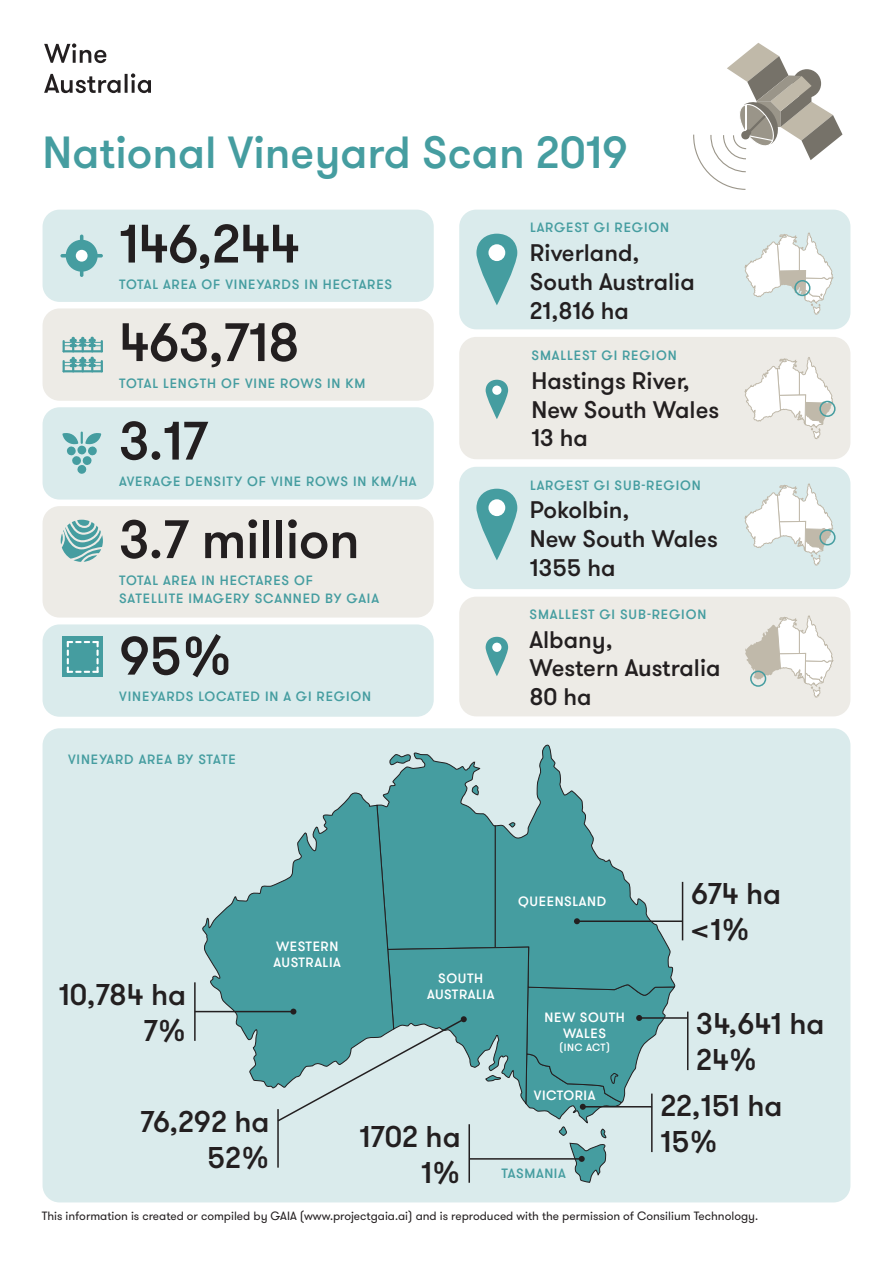
<style>
.page{position:relative;width:893px;height:1263px;background:#fff}
.page>*{position:absolute;margin:0;border:0;box-sizing:border-box;transform-origin:0 0}
.t1{font:500 54px "GT Walsheim";letter-spacing:-.01em;color:#231f20}
.t2{font:500 45px "GT Walsheim";color:#459da0}
.t3{font:500 30px/36px "GT Walsheim";color:#231f20;text-align:right}
.t4{font:500 24px/28.8px "GT Walsheim";color:#231f20}
.t5{font:500 13.5px/18px "GT Walsheim";letter-spacing:.065em;color:#459da0}
.t6{font:500 13.5px/16.2px "GT Walsheim";letter-spacing:.045em;color:#fff;text-align:center}
.t7{font:500 13.5px "GT Walsheim";letter-spacing:.045em;color:#459da0}
.t8{font:12px "GT Walsheim";color:#231f20}
.t9{font:500 10.5px "GT Walsheim";letter-spacing:.035em;color:#fff}
</style>
<div class="page">
<div style="left:459px;top:210px;width:391px;height:119px;background:#daebec;border-radius:17px"></div>
<div style="left:43px;top:210px;width:391px;height:92px;background:#daebec;border-radius:17px"></div>
<div style="left:43px;top:308px;width:391px;height:93px;background:#edebe6;border-radius:17px"></div>
<div style="left:43px;top:407px;width:391px;height:93px;background:#daebec;border-radius:17px"></div>
<div style="left:43px;top:624px;width:391px;height:93px;background:#daebec;border-radius:17px"></div>
<div style="left:43px;top:506px;width:391px;height:112px;background:#edebe6;border-radius:17px"></div>
<div style="left:43px;top:728px;width:807px;height:474px;background:#daebec;border-radius:17px"></div>
<div style="left:459px;top:337px;width:391px;height:122px;background:#edebe6;border-radius:17px"></div>
<div style="left:459px;top:467px;width:391px;height:122px;background:#daebec;border-radius:17px"></div>
<div style="left:459px;top:597px;width:391px;height:119px;background:#edebe6;border-radius:17px"></div>
<svg style="left:44px;top:73px;width:107px;height:20px"></svg>
<svg style="left:44px;top:43px;width:62px;height:20px"></svg>
<svg style="left:526px;top:133px;width:325px;height:970px"></svg>
<svg style="left:526px;top:743px;width:149px;height:253px"></svg>
<svg style="left:201px;top:883px;width:75px;height:205px"></svg>
<svg style="left:744px;top:232px;width:90px;height:83px"></svg>
<svg style="left:744px;top:356px;width:89px;height:84px"></svg>
<svg style="left:744px;top:482px;width:89px;height:84px"></svg>
<svg style="left:745px;top:614px;width:89px;height:84px"></svg>
<hr style="left:687px;top:1011px;width:1px;height:59px;background:#231f20">
<hr style="left:682px;top:882px;width:1px;height:58px;background:#231f20">
<hr style="left:194px;top:982px;width:2px;height:59px;background:#231f20">
<hr style="left:639px;top:1017px;width:49px;height:2px;background:#231f20">
<hr style="left:577px;top:920px;width:105px;height:2px;background:#231f20">
<hr style="left:195px;top:1011px;width:98px;height:1px;background:#231f20">
<svg style="left:276px;top:751px;width:398px;height:432px"></svg>
<svg style="left:693px;top:43px;width:149px;height:147px"></svg>
<svg style="left:476px;top:234px;width:41px;height:71px;fill:#459da0"></svg>
<div style="left:488px;top:244px;width:17px;height:17px;background:#fff;border-radius:50%"></div>
<svg style="left:476px;top:489px;width:41px;height:71px;fill:#459da0"></svg>
<div style="left:488px;top:499px;width:17px;height:17px;background:#fff;border-radius:50%"></div>
<svg style="left:486px;top:380px;width:22px;height:39px"></svg>
<div style="left:492px;top:386px;width:9px;height:9px;background:#fff;border-radius:50%"></div>
<svg style="left:486px;top:637px;width:22px;height:39px"></svg>
<div style="left:492px;top:643px;width:9px;height:9px;background:#fff;border-radius:50%"></div>
<svg style="left:61px;top:520px;width:42px;height:42px"></svg>
<div style="left:63px;top:637px;width:40px;height:40px;background:#459da0"></div>
<svg style="left:67px;top:641px;width:32px;height:32px"></svg>
<svg style="left:62px;top:432px;width:39px;height:42px"></svg>
<svg style="left:60px;top:235px;width:43px;height:42px"></svg>
<div style="left:76px;top:250px;width:12px;height:12px;background:#fff;border-radius:50%"></div>
<svg style="left:63px;top:336px;width:40px;height:36px"></svg>
<hr style="left:64px;top:365px;width:37px;height:1px;background:#459da0">
<hr style="left:64px;top:345px;width:37px;height:1px;background:#459da0">
<hr style="left:64px;top:362px;width:37px;height:1px;background:#459da0">
<hr style="left:64px;top:342px;width:37px;height:1px;background:#459da0">
<div style="left:794px;top:280px;width:16px;height:16px;border:2px solid #459da0;border-radius:50%"></div>
<div style="left:819px;top:401px;width:17px;height:16px;border:2px solid #459da0;border-radius:50%"></div>
<div style="left:819px;top:529px;width:17px;height:16px;border:2px solid #459da0;border-radius:50%"></div>
<div style="left:750px;top:671px;width:16px;height:16px;border:2px solid #459da0;border-radius:50%"></div>
<h2 class="t2" style="left:43px;top:124px;width:587px">National Vineyard Scan 2019</h2>
<h1 class="t1" style="left:119px;top:210px;width:182px">146,244</h1>
<p class="t5" style="left:119px;top:276px;width:275px">TOTAL AREA OF VINEYARDS IN HECTARES</p>
<h1 class="t1" style="left:119px;top:308px;width:182px">463,718</h1>
<p class="t5" style="left:119px;top:374px;width:248px">TOTAL LENGTH OF VINE ROWS IN KM</p>
<h1 class="t1" style="left:119px;top:407px;width:90px">3.17</h1>
<p class="t5" style="left:119px;top:473px;width:299px">AVERAGE DENSITY OF VINE ROWS IN KM/HA</p>
<h1 class="t1" style="left:119px;top:505px;width:242px">3.7 million</h1>
<p class="t5" style="left:119px;top:571px;width:261px">TOTAL AREA IN HECTARES OF<br>SATELLITE IMAGERY SCANNED BY GAIA</p>
<h1 class="t1" style="left:119px;top:622px;width:115px">95%</h1>
<p class="t5" style="left:119px;top:688px;width:253px">VINEYARDS LOCATED IN A GI REGION</p>
<p class="t5" style="left:68px;top:751px;width:169px">VINEYARD AREA BY STATE</p>
<p class="t6" style="left:273px;top:938px;width:69px;text-align:left">WESTERN<br>AUSTRALIA</p>
<p class="t5" style="left:530px;top:219px;width:141px">LARGEST GI REGION</p>
<h3 class="t4" style="left:530px;top:239px;width:166px">Riverland,<br>South Australia<br>21,816 ha</h3>
<p class="t5" style="left:532px;top:347px;width:147px">SMALLEST GI REGION</p>
<h3 class="t4" style="left:531px;top:367px;width:189px">Hastings River,<br>New South Wales<br>13 ha</h3>
<p class="t5" style="left:530px;top:476px;width:172px">LARGEST GI SUB-REGION</p>
<h3 class="t4" style="left:530px;top:496px;width:189px">Pokolbin,<br>New South Wales<br>1355 ha</h3>
<p class="t5" style="left:529px;top:605px;width:178px">SMALLEST GI SUB-REGION</p>
<h3 class="t4" style="left:529px;top:625px;width:193px">Albany,<br>Western Australia<br>80 ha</h3>
<p class="t6" style="left:518px;top:894px;width:89px">QUEENSLAND</p>
<h3 class="t3" style="left:691px;top:877px;width:92px;text-align:left">674 ha &lt;1%</h3>
<h3 class="t3" style="left:59px;top:977px;width:129px">10,784 ha<br>7%</h3>
<h3 class="t3" style="left:140px;top:1104px;width:131px">76,292 ha<br>52%</h3>
<p class="t6" style="left:427px;top:970px;width:69px">SOUTH<br>AUSTRALIA</p>
<p class="t6" style="left:545px;top:1009px;width:82px">NEW SOUTH<br>WALES</p>
<p class="t9" style="left:559px;top:1040px;width:52px">(INC ACT)</p>
<p class="t6" style="left:534px;top:1088px;width:63px">VICTORIA</p>
<h3 class="t3" style="left:359px;top:1119px;width:103px">1702 ha<br>1%</h3>
<p class="t7" style="left:502px;top:1164px;width:66px">TASMANIA</p>
<h3 class="t3" style="left:696px;top:1006px;width:130px;text-align:left">34,641 ha<br>24%</h3>
<h3 class="t3" style="left:660px;top:1088px;width:124px;text-align:left">22,151 ha<br>15%</h3>
<p class="t8" style="left:42px;top:1209px;width:718px">This information is created or compiled by GAIA (www.projectgaia.ai) and is reproduced with the permission of Consilium Technology.</p>
</div>
